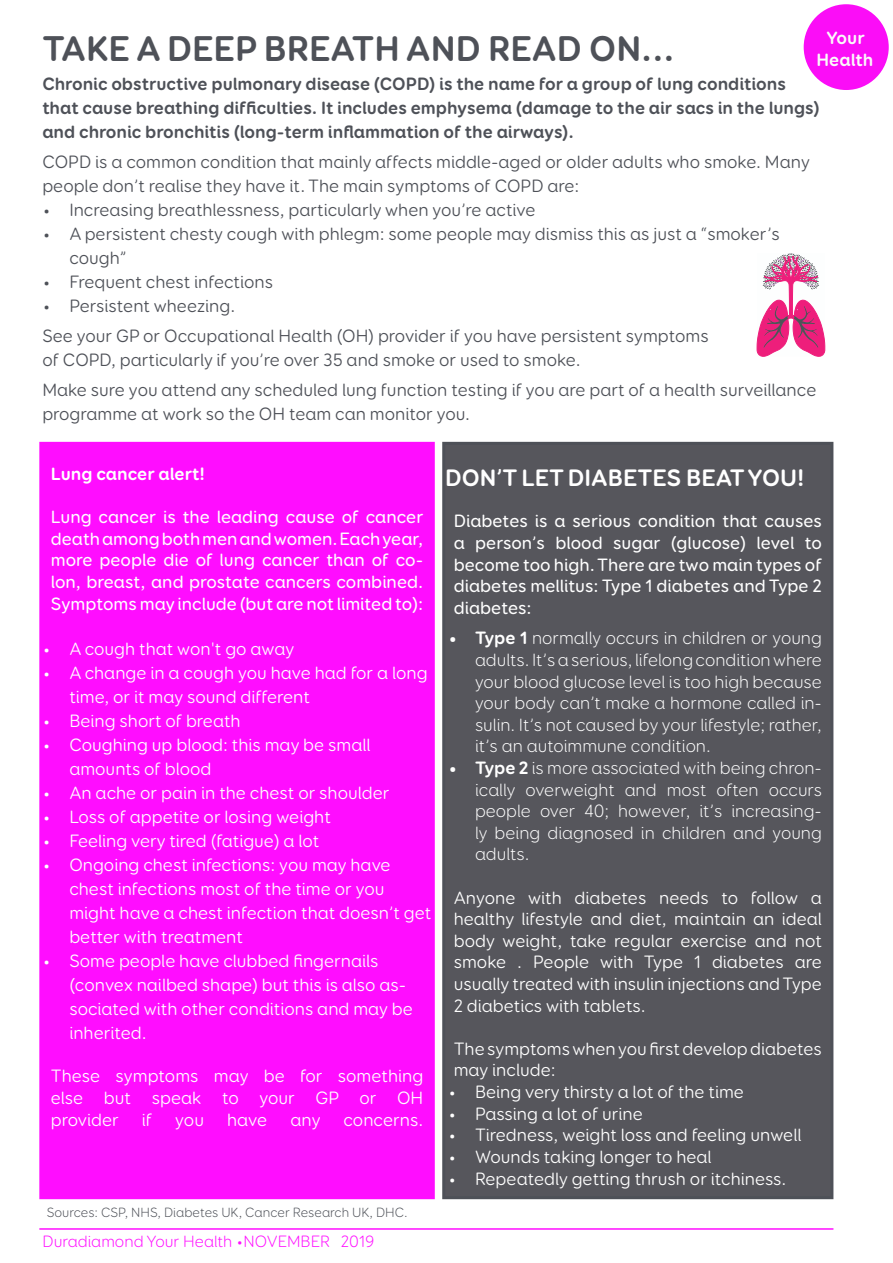
<style>
.page{position:relative;width:893px;height:1263px;background:#fff}
.page>*{position:absolute;margin:0;border:0;box-sizing:border-box;transform-origin:0 0}
.t1{font:700 36px "Booster Next FY";color:#4e5158}
.t2{font:700 24px "Booster Next FY";color:#fff}
.t3{font:18px/21.6px "Booster Next FY";color:#fff}
.t4{font:18px/24px "Booster Next FY";color:#4e5158}
.t5{font:300 18px/21.6px "Booster Next FY";color:#fff;text-align:justify}
.t6{font:500 18px/21.6px "Booster Next FY";color:#fff;text-align:justify}
.t7{font:700 18px/24px "Booster Next FY";color:#4e5158}
.t8{font:700 18px "Booster Next FY";color:#fff}
.t9{font:700 18px "Booster Next FY";color:#fafafa}
.t10{font:300 16.5px "Booster Next FY";color:#ff0dff}
.t11{font:300 13.5px "Booster Next FY";color:#4e5158}
.s1{font-weight:700}
</style>
<div class="page">
<hr style="left:39px;top:1228px;width:794px;height:2px;background:#ff0dff">
<div style="left:804px;top:4px;width:85px;height:86px;background:#fb0df7;border-radius:50%"></div>
<div style="left:444px;top:443px;width:388px;height:755px;background:#56565c"></div>
<div style="left:442px;top:442px;width:391px;height:757px;border:3px solid #4e5158"></div>
<div style="left:41px;top:443px;width:392px;height:755px;background:#ff0dff"></div>
<div style="left:39px;top:442px;width:396px;height:757px;border:3px solid #ff0dff"></div>
<svg style="left:757px;top:253px;width:68px;height:104px"></svg>
<p class="t1" style="left:42px;top:26px;width:634px">TAKE A DEEP BREATH AND READ ON...</p>
<p class="t9" style="left:827px;top:27px;width:40px">Your</p>
<p class="t9" style="left:817px;top:48px;width:58px">Health</p>
<p class="t7" style="left:42px;top:72px;width:779px">Chronic obstructive pulmonary disease (COPD) is the name for a group of lung conditions that cause breathing difficulties. It includes emphysema (damage to the air sacs in the lungs) and chronic bronchitis (long-term inflammation of the airways).</p>
<p class="t4" style="left:42px;top:150px;width:769px">COPD is a common condition that mainly affects middle-aged or older adults who smoke. Many people don’t realise they have it. The main symptoms of COPD are:</p>
<p class="t4" style="left:42px;top:198px;width:495px">• Increasing breathlessness, particularly when you’re active</p>
<p class="t4" style="left:69px;top:222px;width:712px;text-indent:-27px">• A persistent chesty cough with phlegm: some people may dismiss this as just a “smoker’s cough”</p>
<p class="t4" style="left:42px;top:270px;width:232px">• Frequent chest infections</p>
<p class="t4" style="left:42px;top:294px;width:194px">• Persistent wheezing.</p>
<p class="t4" style="left:42px;top:324px;width:668px">See your GP or Occupational Health (OH) provider if you have persistent symptoms of COPD, particularly if you’re over 35 and smoke or used to smoke.</p>
<p class="t4" style="left:42px;top:378px;width:776px">Make sure you attend any scheduled lung function testing if you are part of a health surveillance programme at work so the OH team can monitor you.</p>
<p class="t8" style="left:51px;top:462px;width:156px">Lung cancer alert!</p>
<p class="t6" style="left:51px;top:506px;width:374px">Lung cancer is the leading cause of cancer death among both men and women. Each year, more people die of lung cancer than of co&shy;lon, breast, and prostate cancers combined.<br>Symptoms may include (but are not limited to):</p>
<p class="t3" style="left:42px;top:638px;width:254px">• A cough that won't go away</p>
<p class="t3" style="left:69px;top:661px;width:360px;line-height:24px;text-indent:-27px">• A change in a cough you have had for a long time, or it may sound different</p>
<p class="t3" style="left:42px;top:710px;width:200px">• Being short of breath</p>
<p class="t3" style="left:69px;top:733px;width:303px;line-height:24px;text-indent:-27px">• Coughing up blood: this may be small amounts of blood</p>
<p class="t3" style="left:42px;top:782px;width:349px">• An ache or pain in the chest or shoulder</p>
<p class="t3" style="left:42px;top:806px;width:290px">• Loss of appetite or losing weight</p>
<p class="t3" style="left:42px;top:830px;width:278px">• Feeling very tired (fatigue) a lot</p>
<p class="t3" style="left:69px;top:853px;width:363px;line-height:24px;text-indent:-27px">• Ongoing chest infections: you may have chest infections most of the time or you might have a chest infection that doesn’t get better with treatment</p>
<p class="t3" style="left:69px;top:949px;width:345px;line-height:24px;text-indent:-27px">• Some people have clubbed fingernails (convex nailbed shape) but this is also as&shy;sociated with other conditions and may be inherited.</p>
<p class="t3" style="left:51px;top:1065px;width:374px;text-align:justify">These symptoms may be for something else but speak to your GP or OH provider</p>
<p class="t3" style="left:142px;top:1108px;width:12px">if</p>
<p class="t3" style="left:175px;top:1108px;width:30px">you</p>
<p class="t3" style="left:227px;top:1108px;width:42px">have</p>
<p class="t3" style="left:290px;top:1108px;width:32px">any</p>
<p class="t3" style="left:343px;top:1108px;width:81px">concerns.</p>
<p class="t11" style="left:47px;top:1204px;width:362px">Sources: CSP, NHS, Diabetes UK, Cancer Research UK, DHC.</p>
<p class="t10" style="left:43px;top:1231px;width:333px">Duradiamond Your Health •NOVEMBER 2019</p>
<p class="t2" style="left:445px;top:463px;width:361px">DON’T LET DIABETES BEAT YOU!</p>
<p class="t6" style="left:454px;top:510px;width:370px">Diabetes is a serious condition that causes a person’s blood sugar (glucose) level to become too high. There are two main types of diabetes mellitus: Type 1 diabetes and Type 2 diabetes:</p>
<p class="t5" style="left:475px;top:627px;width:348px;text-indent:-27px"><span class="s1">• Type 1</span> normally occurs in children or young adults. It’s a serious, lifelong condition where your blood glucose level is too high because your body can’t make a hormone called in&shy;sulin. It’s not caused by your lifestyle; rather, it’s an autoimmune condition.</p>
<p class="t5" style="left:475px;top:757px;width:348px;text-indent:-27px"><span class="s1">• Type 2</span> is more associated with being chron&shy;ically overweight and most often occurs people over 40; however, it’s increasing&shy;ly being diagnosed in children and young adults.</p>
<p class="t3" style="left:454px;top:887px;width:370px;text-align:justify">Anyone with diabetes needs to follow a healthy lifestyle and diet, maintain an ideal body weight, take regular exercise and not smoke . People with Type 1 diabetes are usually treated with insulin injections and Type 2 diabetics with tablets.</p>
<p class="t3" style="left:454px;top:1038px;width:370px">The symptoms when you first develop diabetes may include:</p>
<p class="t3" style="left:448px;top:1081px;width:297px">• Being very thirsty a lot of the time</p>
<p class="t3" style="left:448px;top:1103px;width:196px">• Passing a lot of urine</p>
<p class="t3" style="left:448px;top:1124px;width:355px">• Tiredness, weight loss and feeling unwell</p>
<p class="t3" style="left:448px;top:1146px;width:265px">• Wounds taking longer to heal</p>
<p class="t3" style="left:448px;top:1167px;width:340px">• Repeatedly getting thrush or itchiness.</p>
</div>
